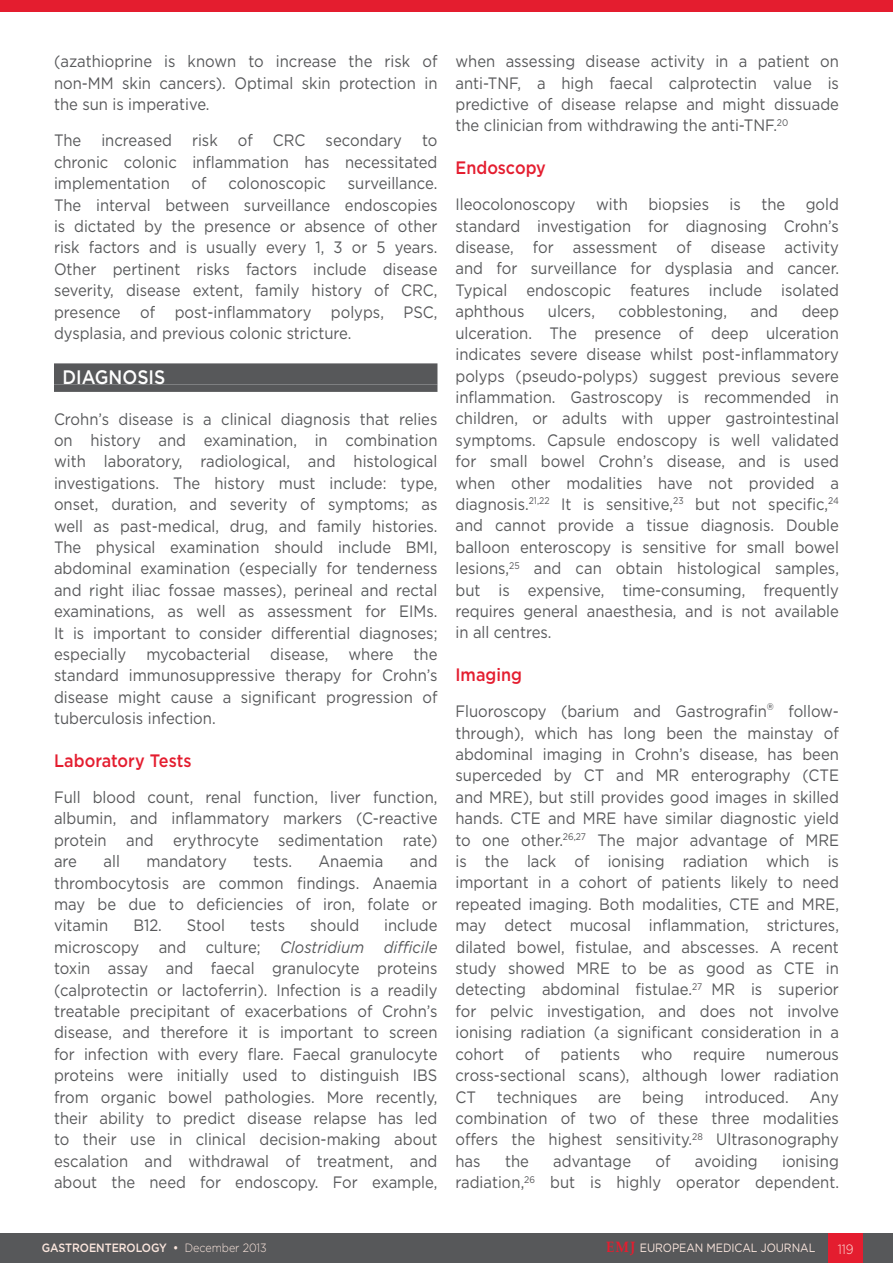
<style>
.page{position:relative;width:893px;height:1263px;background:#fff}
.page>*{position:absolute;margin:0;border:0;box-sizing:border-box;transform-origin:0 0}
.HEADING_1{font:500 19.5px "Gotham";color:#fff;scale:.9 1}
.TEXT_BODY{font:500 18px "Gotham";color:#e41d2f;scale:.9 1}
.TEXT_BODY-2{font:16.5px/21.5px "Gotham";color:#57585a;text-align:justify;scale:.9 1}
.t1{font:300 13.5px "Gotham";color:#fce7de;scale:.9 1}
.t2{font:500 12px "Gotham";letter-spacing:-.005em;color:#fce7de;scale:.9 1}
.t3{font:12px "Gotham";letter-spacing:-.005em;color:#fce7de;scale:.9 1}
.s1{font-style:italic}
.s2{font-size:19.5px}
.s3{font-weight:300}
.s4{font-family:"Palatino Linotype";font-weight:700;font-size:15px;color:#e41d2f}
</style>
<div class="page">
<div style="left:0;top:1233px;width:893px;height:30px;background:#57585a"></div>
<div style="left:829px;top:1233px;width:34px;height:30px;background:#e41d2f"></div>
<div style="left:0;top:0;width:893px;height:12px;background:#e41d2f"></div>
<div style="left:54px;top:363px;width:383px;height:21px;background:#57585a"></div>
<div style="left:54px;top:384px;width:383px;height:8px;background:#57585a"></div>
<p class="TEXT_BODY-2" style="left:54px;top:50px;width:428px">(azathioprine is known to increase the risk of non-MM skin cancers). Optimal skin protection in the sun is imperative.</p>
<p class="TEXT_BODY-2" style="left:54px;top:129px;width:428px">The increased risk of CRC secondary to chronic colonic inflammation has necessitated implementation</p>
<p class="TEXT_BODY-2" style="left:192px;top:172px;width:18px">of</p>
<p class="TEXT_BODY-2" style="left:228px;top:172px;width:110px">colonoscopic</p>
<p class="TEXT_BODY-2" style="left:54px;top:172px;width:428px;text-indent:294px">surveillance.<br>The interval between surveillance endoscopies is dictated by the presence or absence of other risk factors and is usually every 1, 3 or 5 years.<br>Other pertinent risks factors include disease severity, disease extent, family history of CRC, presence of post-inflammatory polyps, PSC, dysplasia, and previous colonic stricture.</p>
<p class="HEADING_1" style="left:63px;top:365px;width:116px">DIAGNOSIS</p>
<p class="TEXT_BODY-2" style="left:54px;top:408px;width:428px">Crohn’s disease is a clinical diagnosis that relies on history and examination, in combination with laboratory, radiological, and histological investigations. The history must include: type, onset, duration, and severity of symptoms; as well as past-medical, drug, and family histories.<br>The physical examination should include BMI, abdominal examination (especially for tenderness and right iliac fossae masses), perineal and rectal examinations, as well as assessment for EIMs.<br>It is important to consider differential diagnoses; especially mycobacterial disease, where the standard immunosuppressive therapy for Crohn’s disease might cause a significant progression of tuberculosis infection.</p>
<p class="TEXT_BODY" style="left:54px;top:748px;width:154px">Laboratory Tests</p>
<p class="TEXT_BODY-2" style="left:54px;top:786px;width:428px">Full blood count, renal function, liver function, albumin, and inflammatory markers (C-reactive protein and erythrocyte sedimentation rate) are</p>
<p class="TEXT_BODY-2" style="left:54px;top:850px;width:428px;text-indent:356px">and thrombocytosis are common findings. Anaemia may be due to deficiencies of iron, folate or vitamin</p>
<p class="TEXT_BODY-2" style="left:104px;top:850px;width:20px">all</p>
<p class="TEXT_BODY-2" style="left:146px;top:850px;width:91px">mandatory</p>
<p class="TEXT_BODY-2" style="left:253px;top:850px;width:45px">tests.</p>
<p class="TEXT_BODY-2" style="left:319px;top:850px;width:74px">Anaemia</p>
<p class="TEXT_BODY-2" style="left:54px;top:914px;width:428px;text-indent:330px">include microscopy and culture; <span class="s1">Clostridium difficile </span>toxin assay and faecal granulocyte proteins (calprotectin or lactoferrin). Infection is a readily treatable precipitant of exacerbations of Crohn’s disease, and therefore it is important to screen for infection with every flare. Faecal granulocyte proteins were initially used to distinguish IBS from organic bowel pathologies. More recently, their ability to predict disease relapse has led to their use in clinical decision-making about escalation and withdrawal of treatment, and about the need for endoscopy. For example,</p>
<p class="TEXT_BODY-2" style="left:133px;top:914px;width:33px">B12.</p>
<p class="TEXT_BODY-2" style="left:187px;top:914px;width:44px">Stool</p>
<p class="TEXT_BODY-2" style="left:250px;top:914px;width:41px">tests</p>
<p class="TEXT_BODY-2" style="left:310px;top:914px;width:56px">should</p>
<p class="TEXT_BODY-2" style="left:455px;top:50px;width:428px">when assessing disease activity in a patient on anti-TNF, a high faecal calprotectin value is predictive of disease relapse and might dissuade the clinician from withdrawing the anti-TNF.<sup>20</sup></p>
<p class="TEXT_BODY" style="left:455px;top:156px;width:102px">Endoscopy</p>
<p class="TEXT_BODY-2" style="left:455px;top:193px;width:428px">Ileocolonoscopy with biopsies is the gold standard investigation for diagnosing Crohn’s disease, for assessment of disease activity and for surveillance for dysplasia and cancer.<br>Typical endoscopic features include isolated aphthous</p>
<p class="TEXT_BODY-2" style="left:455px;top:300px;width:428px;text-indent:346px">deep ulceration. The presence of deep ulceration indicates severe disease whilst post-inflammatory polyps (pseudo-polyps) suggest previous severe inflammation. Gastroscopy is recommended in children, or adults with upper gastrointestinal symptoms. Capsule endoscopy is well validated for small bowel Crohn’s disease, and is used when other modalities have not provided a diagnosis.<sup>21,22</sup> It is sensitive,<sup>23</sup> but not specific,<sup>24 </sup>and cannot provide a tissue diagnosis. Double balloon enteroscopy is sensitive for small bowel lesions,<sup>25</sup> and can obtain histological samples, but is expensive, time-consuming, frequently requires general anaesthesia, and is not available in all centres.</p>
<p class="TEXT_BODY" style="left:455px;top:663px;width:75px">Imaging</p>
<p class="TEXT_BODY-2" style="left:455px;top:700px;width:428px">Fluoroscopy (barium and Gastrografin<span class="s2">®</span> follow&shy;through), which has long been the mainstay of abdominal imaging in Crohn’s disease, has been superceded by CT and MR enterography (CTE and MRE), but still provides good images in skilled hands. CTE and MRE have similar diagnostic yield to one other.<sup>26,27</sup> The major advantage of MRE is the lack of ionising radiation which is important in a cohort of patients likely to need repeated imaging. Both modalities, CTE and MRE, may detect mucosal inflammation, strictures, dilated bowel, fistulae, and abscesses. A recent study showed MRE to be as good as CTE in detecting abdominal fistulae.<sup>27</sup> MR is superior for pelvic investigation, and does not involve ionising radiation (a significant consideration in a cohort</p>
<p class="TEXT_BODY-2" style="left:548px;top:300px;width:54px">ulcers,</p>
<p class="TEXT_BODY-2" style="left:618px;top:300px;width:122px">cobblestoning,</p>
<p class="TEXT_BODY-2" style="left:751px;top:300px;width:32px">and</p>
<p class="TEXT_BODY-2" style="left:525px;top:1043px;width:18px">of</p>
<p class="TEXT_BODY-2" style="left:561px;top:1043px;width:68px">patients</p>
<p class="TEXT_BODY-2" style="left:641px;top:1043px;width:37px">who</p>
<p class="TEXT_BODY-2" style="left:693px;top:1043px;width:59px">require</p>
<p class="TEXT_BODY-2" style="left:455px;top:1043px;width:428px;text-indent:310px">numerous cross-sectional scans), although lower radiation CT</p>
<p class="TEXT_BODY-2" style="left:497px;top:1085px;width:91px">techniques</p>
<p class="TEXT_BODY-2" style="left:598px;top:1085px;width:27px">are</p>
<p class="TEXT_BODY-2" style="left:642px;top:1085px;width:48px">being</p>
<p class="TEXT_BODY-2" style="left:705px;top:1085px;width:95px">introduced.</p>
<p class="TEXT_BODY-2" style="left:455px;top:1085px;width:428px;text-indent:354px">Any combination of two of these three modalities offers the highest sensitivity.<sup>28</sup> Ultrasonography has</p>
<p class="TEXT_BODY-2" style="left:505px;top:1150px;width:28px">the</p>
<p class="TEXT_BODY-2" style="left:553px;top:1150px;width:88px">advantage</p>
<p class="TEXT_BODY-2" style="left:655px;top:1150px;width:18px">of</p>
<p class="TEXT_BODY-2" style="left:695px;top:1150px;width:71px">avoiding</p>
<p class="TEXT_BODY-2" style="left:455px;top:1150px;width:428px;text-align:right">ionising<br>radiation,<sup>26</sup> but is highly operator dependent.</p>
<p class="t2" style="left:42px;top:1240px;width:251px">GASTROENTEROLOGY • <span class="s3">December 2013</span></p>
<p class="t3" style="left:606px;top:1240px;width:234px"><span class="s4">EMJ</span> EUROPEAN MEDICAL JOURNAL</p>
<p class="t1" style="left:838px;top:1240px;width:19px">119</p>
</div>
